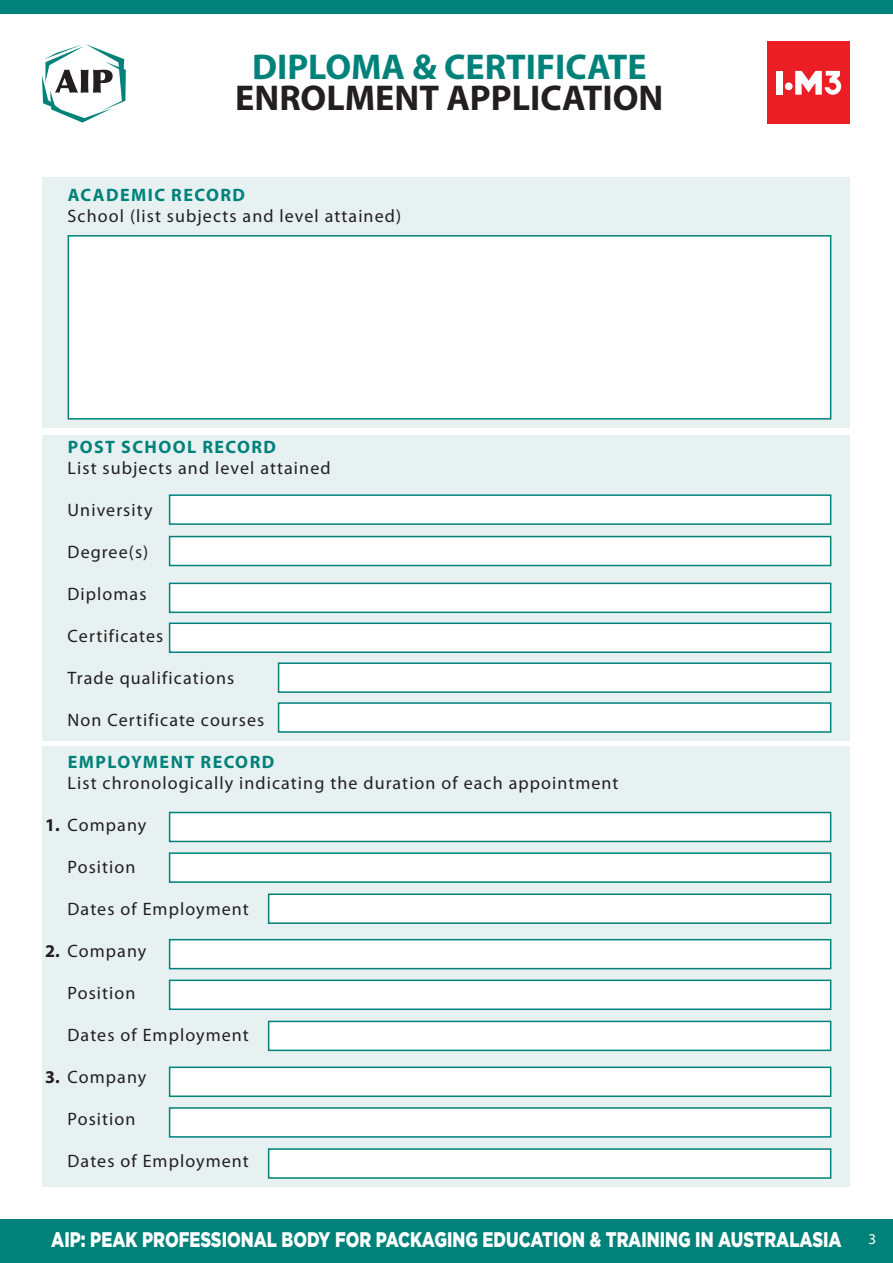
<style>
.page{position:relative;width:893px;height:1263px;background:#fff}
.page>*{position:absolute;margin:0;border:0;box-sizing:border-box;transform-origin:0 0}
.t1{font:700 36px "Myriad Pro";color:#231f20}
.t2{font:700 36px "Myriad Pro";color:#00827a}
.t3{font:900 21.15px "Gotham";color:#fff;scale:.78 1}
.t4{font:18px "Myriad Pro";letter-spacing:.06em;color:#231f20}
.t5{font:700 18px "Myriad Pro";letter-spacing:.08em;color:#00827a}
.t6{font:15px "Myriad Pro";color:#fff}
.s1{font-weight:700}
</style>
<div class="page">
<div style="left:0;top:1219px;width:893px;height:44px;background:#00827a"></div>
<div style="left:0;top:0;width:893px;height:14px;background:#00827a"></div>
<svg style="left:42px;top:44px;width:84px;height:79px"></svg>
<div style="left:767px;top:41px;width:83px;height:83px;background:#ea1e24"></div>
<div style="left:776px;top:71px;width:6px;height:24px;background:#fff"></div>
<div style="left:785px;top:82px;width:8px;height:8px;background:#fff;border-radius:50%"></div>
<svg style="left:795px;top:71px;width:46px;height:24px"></svg>
<div style="left:43px;top:177px;width:807px;height:251px;background:#e7f1f1"></div>
<div style="left:43px;top:435px;width:807px;height:305px;background:#e7f1f1"></div>
<div style="left:43px;top:746px;width:807px;height:440px;background:#e7f1f1"></div>
<div style="left:169px;top:494px;width:662px;height:31px;background:#fff;border:2px solid #00827a"></div>
<div style="left:169px;top:536px;width:662px;height:30px;background:#fff;border:2px solid #00827a"></div>
<div style="left:169px;top:583px;width:662px;height:30px;background:#fff;border:2px solid #00827a"></div>
<div style="left:169px;top:622px;width:662px;height:31px;background:#fff;border:2px solid #00827a"></div>
<div style="left:278px;top:662px;width:553px;height:31px;background:#fff;border:2px solid #00827a"></div>
<div style="left:278px;top:702px;width:553px;height:31px;background:#fff;border:2px solid #00827a"></div>
<div style="left:169px;top:812px;width:662px;height:30px;background:#fff;border:2px solid #00827a"></div>
<div style="left:169px;top:939px;width:662px;height:30px;background:#fff;border:2px solid #00827a"></div>
<div style="left:169px;top:1066px;width:662px;height:31px;background:#fff;border:2px solid #00827a"></div>
<div style="left:169px;top:852px;width:662px;height:31px;background:#fff;border:2px solid #00827a"></div>
<div style="left:169px;top:979px;width:662px;height:31px;background:#fff;border:2px solid #00827a"></div>
<div style="left:169px;top:1107px;width:662px;height:31px;background:#fff;border:2px solid #00827a"></div>
<div style="left:268px;top:893px;width:563px;height:31px;background:#fff;border:2px solid #00827a"></div>
<div style="left:268px;top:1021px;width:563px;height:30px;background:#fff;border:2px solid #00827a"></div>
<div style="left:268px;top:1148px;width:563px;height:31px;background:#fff;border:2px solid #00827a"></div>
<div style="left:68px;top:235px;width:763px;height:185px;background:#fff;border:2px solid #00827a"></div>
<h1 class="t2" style="left:252px;top:46px;width:396px">DIPLOMA &amp; CERTIFICATE</h1>
<h1 class="t1" style="left:235px;top:78px;width:430px">ENROLMENT APPLICATION</h1>
<p class="t5" style="left:68px;top:184px;width:179px">ACADEMIC RECORD</p>
<p class="t4" style="left:68px;top:206px;width:335px">School (list subjects and level attained)</p>
<p class="t5" style="left:68px;top:436px;width:210px">POST SCHOOL RECORD</p>
<p class="t4" style="left:68px;top:458px;width:264px">List subjects and level attained</p>
<p class="t4" style="left:68px;top:500px;width:86px">University</p>
<p class="t4" style="left:68px;top:542px;width:82px">Degree(s)</p>
<p class="t4" style="left:68px;top:584px;width:80px">Diplomas</p>
<p class="t4" style="left:68px;top:626px;width:97px">Certificates</p>
<p class="t4" style="left:68px;top:668px;width:168px">Trade qualifications</p>
<p class="t4" style="left:68px;top:710px;width:198px">Non Certificate courses</p>
<p class="t5" style="left:68px;top:751px;width:208px">EMPLOYMENT RECORD</p>
<p class="t4" style="left:68px;top:773px;width:552px">List chronologically indicating the duration of each appointment</p>
<p class="t4" style="left:45px;top:815px;width:103px"><span class="s1">1.</span> Company</p>
<p class="t4" style="left:68px;top:857px;width:69px">Position</p>
<p class="t4" style="left:68px;top:899px;width:183px">Dates of Employment</p>
<p class="t4" style="left:45px;top:941px;width:103px"><span class="s1">2.</span> Company</p>
<p class="t4" style="left:68px;top:983px;width:69px">Position</p>
<p class="t4" style="left:68px;top:1025px;width:183px">Dates of Employment</p>
<p class="t4" style="left:45px;top:1067px;width:103px"><span class="s1">3.</span> Company</p>
<p class="t4" style="left:68px;top:1109px;width:69px">Position</p>
<p class="t4" style="left:68px;top:1151px;width:183px">Dates of Employment</p>
<p class="t3" style="left:51px;top:1224px;width:1015px">AIP: PEAK PROFESSIONAL BODY FOR PACKAGING EDUCATION &amp; TRAINING IN AUSTRALASIA</p>
<p class="t6" style="left:869px;top:1230px;width:9px">3</p>
</div>
